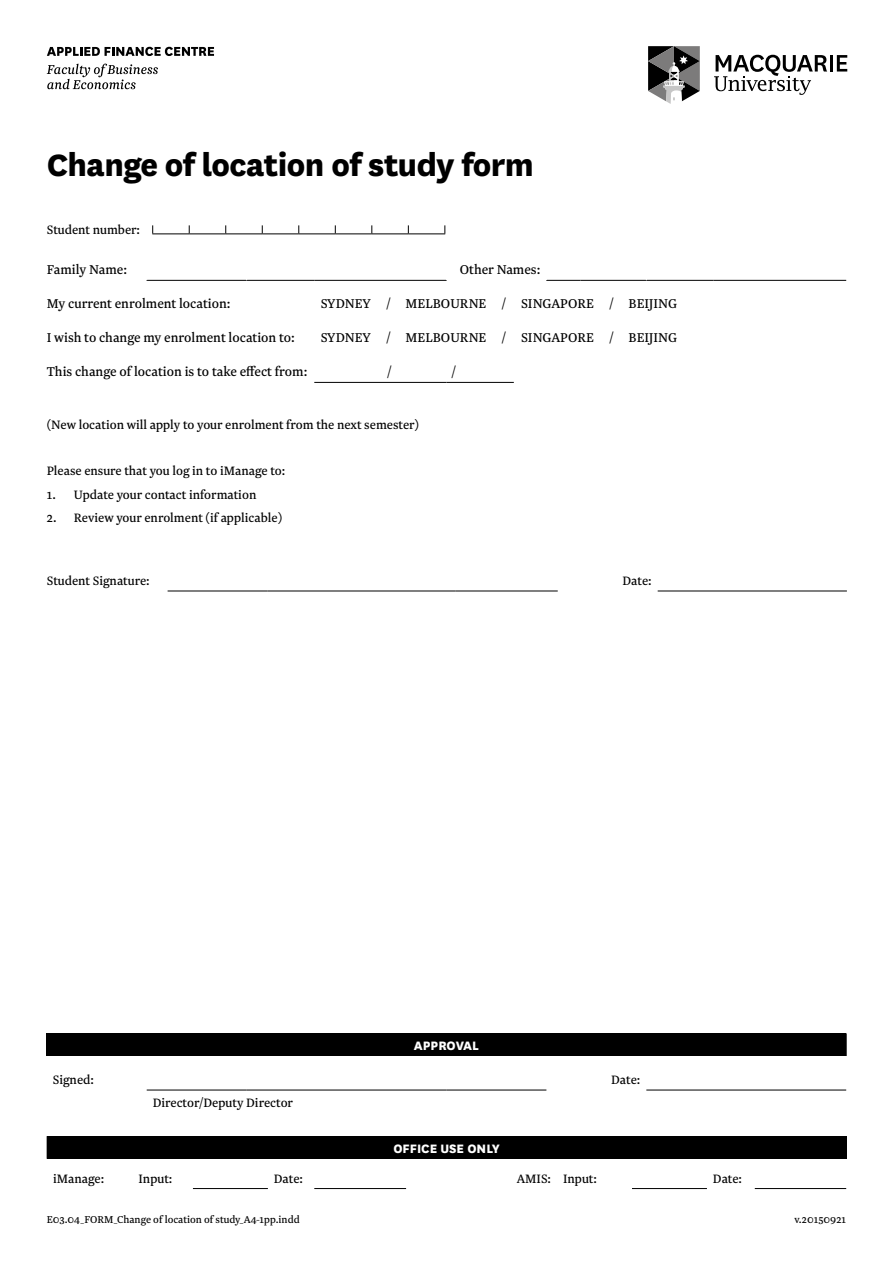
<style>
.page{position:relative;width:893px;height:1263px;background:#fff}
.page>*{position:absolute;margin:0;border:0;box-sizing:border-box;transform-origin:0 0}
.t1{font:800 36px "National";letter-spacing:-.015em;color:#000}
.t2{font:15px "Newzald";color:#000}
.t3{font:14.25px "Newzald";color:#000}
.t4{font:800 14.25px "National";color:#fff}
.t5{font:11.7px "Newzald";color:#000}
</style>
<div class="page">
<svg style="left:47px;top:47px;width:167px;height:9px"></svg>
<svg style="left:47px;top:64px;width:111px;height:25px"></svg>
<hr style="left:830px;top:55px;width:3px;height:17px;background:#000">
<svg style="left:837px;top:55px;width:10px;height:17px"></svg>
<svg style="left:714px;top:55px;width:113px;height:40px"></svg>
<svg style="left:648px;top:46px;width:52px;height:58px"></svg>
<div style="left:47px;top:1033px;width:799px;height:23px;background:#000"></div>
<svg style="left:846px;top:1033px;width:1px;height:23px"></svg>
<hr style="left:147px;top:1090px;width:100px;height:1px;background:#000">
<hr style="left:247px;top:1090px;width:199px;height:1px;background:#000">
<hr style="left:446px;top:1090px;width:100px;height:1px;background:#000">
<hr style="left:646px;top:1090px;width:200px;height:1px;background:#000">
<div style="left:47px;top:1136px;width:799px;height:23px;background:#000"></div>
<svg style="left:846px;top:1136px;width:1px;height:23px"></svg>
<hr style="left:193px;top:1188px;width:75px;height:1px;background:#000">
<hr style="left:314px;top:1188px;width:92px;height:1px;background:#000">
<hr style="left:632px;top:1188px;width:75px;height:1px;background:#000">
<hr style="left:755px;top:1188px;width:91px;height:1px;background:#000">
<hr style="left:152px;top:233px;width:37px;height:1px;background:#000">
<hr style="left:189px;top:233px;width:37px;height:1px;background:#000">
<hr style="left:226px;top:233px;width:36px;height:1px;background:#000">
<hr style="left:262px;top:233px;width:37px;height:1px;background:#000">
<hr style="left:299px;top:233px;width:36px;height:1px;background:#000">
<hr style="left:335px;top:233px;width:37px;height:1px;background:#000">
<hr style="left:372px;top:233px;width:36px;height:1px;background:#000">
<hr style="left:408px;top:233px;width:37px;height:1px;background:#000">
<hr style="left:314px;top:382px;width:132px;height:1px;background:#000">
<hr style="left:446px;top:382px;width:68px;height:1px;background:#000">
<hr style="left:147px;top:280px;width:100px;height:1px;background:#000">
<hr style="left:247px;top:280px;width:68px;height:1px;background:#000">
<hr style="left:315px;top:280px;width:132px;height:1px;background:#000">
<hr style="left:546px;top:280px;width:34px;height:1px;background:#000">
<hr style="left:580px;top:280px;width:66px;height:1px;background:#000">
<hr style="left:646px;top:280px;width:67px;height:1px;background:#000">
<hr style="left:713px;top:280px;width:133px;height:1px;background:#000">
<hr style="left:168px;top:591px;width:99px;height:1px;background:#000">
<hr style="left:267px;top:591px;width:189px;height:1px;background:#000">
<hr style="left:658px;top:591px;width:189px;height:1px;background:#000">
<hr style="left:456px;top:591px;width:102px;height:1px;background:#000">
<h1 class="t1" style="left:47px;top:139px;width:489px">Change of location of study form</h1>
<p class="t3" style="left:47px;top:221px;width:95px">Student number:</p>
<p class="t2" style="left:47px;top:261px;width:82px">Family Name:</p>
<p class="t2" style="left:460px;top:261px;width:82px">Other Names:</p>
<p class="t2" style="left:47px;top:295px;width:185px">My current enrolment location:</p>
<p class="t2" style="left:321px;top:295px;width:358px">SYDNEY / MELBOURNE / SINGAPORE / BEIJING</p>
<p class="t2" style="left:47px;top:329px;width:250px">I wish to change my enrolment location to:</p>
<p class="t2" style="left:321px;top:329px;width:358px">SYDNEY / MELBOURNE / SINGAPORE / BEIJING</p>
<p class="t2" style="left:47px;top:363px;width:262px">This change of location is to take effect from:</p>
<p class="t2" style="left:387px;top:363px;width:6px">/</p>
<p class="t2" style="left:452px;top:363px;width:6px">/</p>
<p class="t3" style="left:47px;top:416px;width:374px">(New location will apply to your enrolment from the next semester)</p>
<p class="t3" style="left:47px;top:462px;width:240px">Please ensure that you log in to iManage to:</p>
<p class="t3" style="left:47px;top:486px;width:211px">1. Update your contact information</p>
<p class="t3" style="left:47px;top:509px;width:237px">2. Review your enrolment (if applicable)</p>
<p class="t3" style="left:47px;top:572px;width:104px">Student Signature:</p>
<p class="t3" style="left:622px;top:572px;width:31px">Date:</p>
<p class="t4" style="left:414px;top:1035px;width:67px">APPROVAL</p>
<p class="t3" style="left:53px;top:1071px;width:43px">Signed:</p>
<p class="t3" style="left:611px;top:1071px;width:31px">Date:</p>
<p class="t3" style="left:153px;top:1094px;width:142px">Director/Deputy Director</p>
<p class="t4" style="left:393px;top:1138px;width:108px">OFFICE USE ONLY</p>
<p class="t3" style="left:53px;top:1169px;width:53px">iManage:</p>
<p class="t3" style="left:138px;top:1169px;width:35px">Input:</p>
<p class="t3" style="left:274px;top:1169px;width:31px">Date:</p>
<p class="t3" style="left:517px;top:1169px;width:82px">AMIS: Input:</p>
<p class="t3" style="left:713px;top:1169px;width:31px">Date:</p>
<p class="t5" style="left:47px;top:1213px;width:254px">E03.04_FORM_Change of location of study_A4-1pp.indd</p>
<p class="t5" style="left:794px;top:1213px;width:53px">v.20150921</p>
</div>
